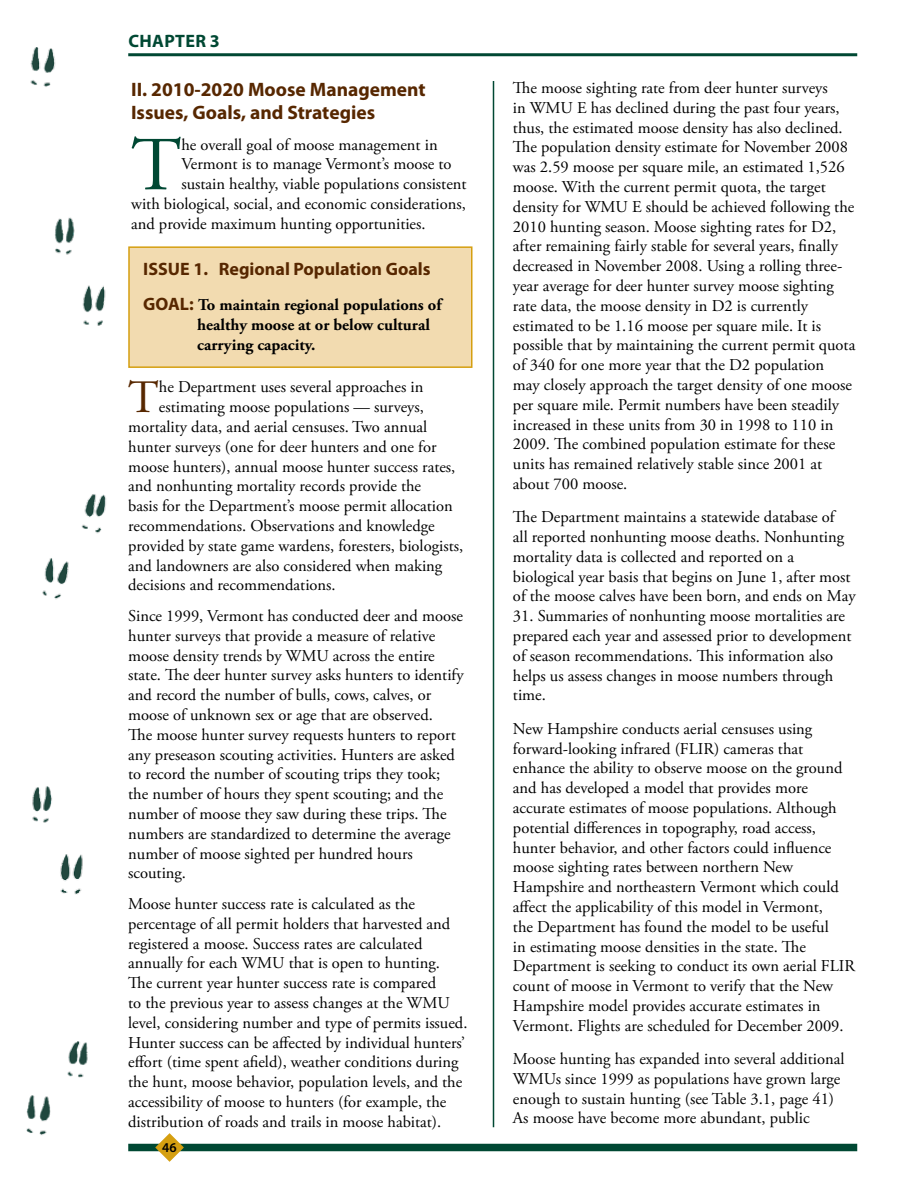
<style>
.page{position:relative;width:918px;height:1188px;background:#fff}
.page>*{position:absolute;margin:0;border:0;box-sizing:border-box;transform-origin:0 0}
.t1{font:76.2px "Adobe Garamond Pro";color:#004833}
.t2{font:46.35px "Adobe Garamond Pro";color:#572700}
.t3{font:700 19.5px/23.4px "Myriad Pro";color:#572700}
.t4{font:700 18px "Myriad Pro";color:#572700}
.t5{font:700 18px "Myriad Pro";letter-spacing:.02em;color:#004833}
.t6{font:16.5px/19.8px "Adobe Garamond Pro";color:#000}
.t7{font:700 16.5px/19.8px "Adobe Garamond Pro";color:#000}
.t8{font:600 13.5px "Myriad Pro";color:#000}
.s1{font-family:"Myriad Pro";font-size:18px;color:#572700}
</style>
<div class="page">
<hr style="left:493px;top:81px;width:1px;height:1046px;background:#004833">
<hr style="left:128px;top:53px;width:729px;height:3px;background:#004833">
<div style="left:128px;top:1144px;width:729px;height:7px;background:#004833"></div>
<svg style="left:154px;top:1133px;width:31px;height:29px"></svg>
<img style="left:26px;top:47px;width:80px;height:1088px">
<div style="left:129px;top:247px;width:343px;height:120px;background:#f2dbb0"></div>
<div style="left:128px;top:246px;width:344px;height:122px;border:2px solid #d59f10"></div>
<p class="t5" style="left:128px;top:29px;width:93px">CHAPTER 3</p>
<p class="t3" style="left:131px;top:77px;width:296px">II . 2010-2020 Moose Management<br>Issues, Goals, and Strategies</p>
<h1 class="t1" style="left:131px;top:119px;width:52px">T</h1>
<p class="t6" style="left:181px;top:135px;width:258px">he overall goal of moose management in</p>
<p class="t6" style="left:181px;top:155px;width:272px">Vermont is to manage Vermont’s moose to</p>
<p class="t6" style="left:181px;top:175px;width:287px">sustain healthy, viable populations consistent</p>
<p class="t6" style="left:131px;top:194px;width:336px">with biological, social, and economic considerations,</p>
<p class="t6" style="left:131px;top:214px;width:296px">and provide maximum hunting opportunities.</p>
<p class="t4" style="left:143px;top:257px;width:289px">ISSUE 1. Regional Population Goals</p>
<p class="t7" style="left:197px;top:295px;width:246px;text-indent:-54px"><span class="s1">GOAL:</span> To maintain regional populations of healthy moose at or below cultural carrying capacity.</p>
<h2 class="t2" style="left:128px;top:370px;width:32px">T</h2>
<p class="t6" style="left:159px;top:378px;width:266px">he Department uses several approaches in</p>
<p class="t6" style="left:159px;top:398px;width:267px">estimating moose populations — surveys,</p>
<p class="t6" style="left:128px;top:417px;width:300px">mortality data, and aerial censuses. Two annual</p>
<p class="t6" style="left:128px;top:437px;width:310px">hunter surveys (one for deer hunters and one for</p>
<p class="t6" style="left:128px;top:457px;width:329px">moose hunters), annual moose hunter success rates,</p>
<p class="t6" style="left:128px;top:477px;width:294px">and nonhunting mortality records provide the</p>
<p class="t6" style="left:128px;top:497px;width:326px">basis for the Department’s moose permit allocation</p>
<p class="t6" style="left:128px;top:516px;width:308px">recommendations. Observations and knowledge</p>
<p class="t6" style="left:128px;top:536px;width:336px">provided by state game wardens, foresters, biologists,</p>
<p class="t6" style="left:128px;top:556px;width:316px">and landowners are also considered when making</p>
<p class="t6" style="left:128px;top:576px;width:209px">decisions and recommendations.</p>
<p class="t6" style="left:128px;top:606px;width:337px">Since 1999, Vermont has conducted deer and moose hunter surveys that provide a measure of relative moose density trends by WMU across the entire state. The deer hunter survey asks hunters to identify and record the number of bulls, cows, calves, or moose of unknown sex or age that are observed.<br>The moose hunter survey requests hunters to report any preseason scouting activities. Hunters are asked to record the number of scouting trips they took; the number of hours they spent scouting; and the number of moose they saw during these trips. The numbers are standardized to determine the average number of moose sighted per hundred hours scouting.</p>
<p class="t6" style="left:128px;top:894px;width:341px">Moose hunter success rate is calculated as the percentage of all permit holders that harvested and registered a moose. Success rates are calculated annually for each WMU that is open to hunting.<br>The current year hunter success rate is compared<br>to the previous year to assess changes at the WMU level, considering number and type of permits issued.<br>Hunter success can be affected by individual hunters’ effort (time spent afield), weather conditions during the hunt, moose behavior, population levels, and the accessibility of moose to hunters (for example, the distribution of roads and trails in moose habitat).</p>
<p class="t8" style="left:162px;top:1139px;width:16px">46</p>
<p class="t6" style="left:513px;top:78px;width:344px">The moose sighting rate from deer hunter surveys<br>in WMU E has declined during the past four years, thus, the estimated moose density has also declined.<br>The population density estimate for November 2008 was 2.59 moose per square mile, an estimated 1,526 moose. With the current permit quota, the target density for WMU E should be achieved following the 2010 hunting season. Moose sighting rates for D2, after remaining fairly stable for several years, finally decreased in November 2008. Using a rolling three&shy;year average for deer hunter survey moose sighting rate data, the moose density in D2 is currently estimated to be 1.16 moose per square mile. It is possible that by maintaining the current permit quota of 340 for one more year that the D2 population<br>may closely approach the target density of one moose per square mile. Permit numbers have been steadily increased in these units from 30 in 1998 to 110 in 2009. The combined population estimate for these units has remained relatively stable since 2001 at about 700 moose.</p>
<p class="t6" style="left:513px;top:508px;width:344px">The Department maintains a statewide database of<br>all reported nonhunting moose deaths. Nonhunting mortality data is collected and reported on a biological year basis that begins on June 1, after most of the moose calves have been born, and ends on May</p>
<p class="t6" style="left:513px;top:607px;width:340px">31. Summaries of nonhunting moose mortalities are prepared each year and assessed prior to development of season recommendations. This information also helps us assess changes in moose numbers through time.</p>
<p class="t6" style="left:513px;top:719px;width:344px">New Hampshire conducts aerial censuses using forward-looking infrared (FLIR) cameras that enhance the ability to observe moose on the ground and has developed a model that provides more accurate estimates of moose populations. Although potential differences in topography, road access, hunter behavior, and other factors could influence moose sighting rates between northern New Hampshire and northeastern Vermont which could affect the applicability of this model in Vermont,<br>the Department has found the model to be useful<br>in estimating moose densities in the state. The Department is seeking to conduct its own aerial FLIR count of moose in Vermont to verify that the New Hampshire model provides accurate estimates in Vermont. Flights are scheduled for December 2009.</p>
<p class="t6" style="left:513px;top:1050px;width:333px">Moose hunting has expanded into several additional WMUs since 1999 as populations have grown large enough to sustain hunting (see Table 3.1, page 41)<br>As moose have become more abundant, public</p>
</div>
